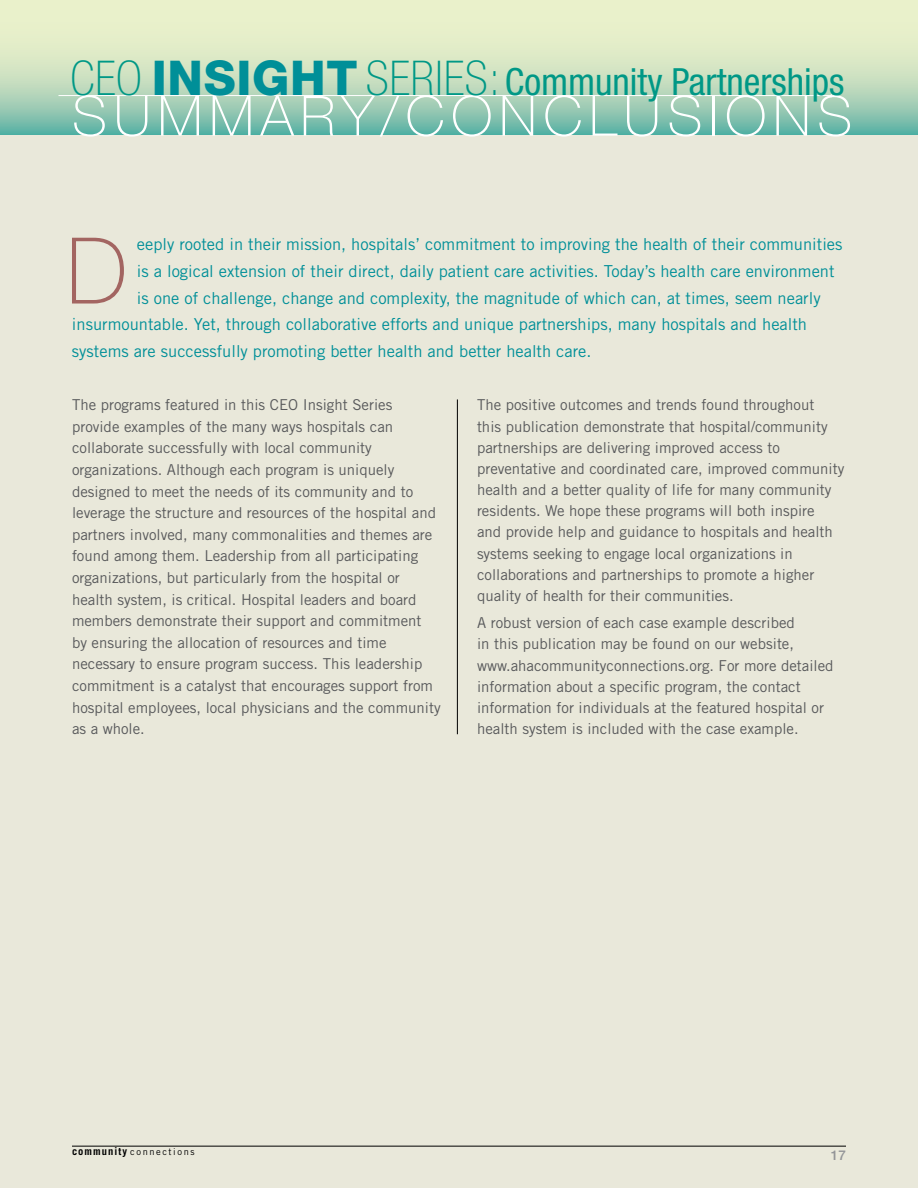
<style>
.page{position:relative;width:918px;height:1188px;background:#e9e8da}
.page>*{position:absolute;margin:0;border:0;box-sizing:border-box;transform-origin:0 0}
.t1{font:100 92.1px "Helvetica Neue LT Std";color:#a36561}
.t2{font:100 55.5px "Helvetica Neue LT Std";letter-spacing:.12em;color:#fff}
.t3{font:800 48px "Helvetica Neue LT Std";color:#008f98}
.t4{font:condensed 37.5px "Helvetica Neue LT Std";color:#009886}
.t5{font:16.5px "Trade Gothic LT Std";color:#008f98}
.t6{font:15px/21.6px "Trade Gothic LT Std";color:#58595b}
.t7{font:500 13.5px "Helvetica Neue LT Std";color:#939598}
.t8{font:9.3px "Trade Gothic LT Std";letter-spacing:.17em;color:#000}
.s1{font-weight:100;font-stretch:condensed;color:#009886}
.s2{font-weight:800;font-stretch:normal;font-size:48px;color:#008f98}
.s3{font-weight:100;font-size:48px}
.s4{font-weight:700;font-size:10.5px}
</style>
<div class="page">
<svg style="left:0;top:0;width:918px;height:135px"></svg>
<hr style="left:457px;top:399px;width:1px;height:335px;background:#000">
<hr style="left:58px;top:95px;width:773px;height:1px;background:#fff">
<hr style="left:72px;top:1146px;width:774px;height:1px;background:#000">
<h3 class="t3" style="left:70px;top:50px;width:109px"><span class="s1">CEO</span>INSIG</h3>
<h3 class="t4" style="left:290px;top:60px;width:556px"><span class="s2">HT</span> <span class="s3">SERIES:</span>Community Partnerships</h3>
<h2 class="t2" style="left:72px;top:84px;width:782px">SUMMARY/CONCLUSIONS</h2>
<h1 class="t1" style="left:66px;top:218px;width:63px">D</h1>
<p class="t5" style="left:137px;top:234px;width:707px">eeply rooted in their mission, hospitals’ commitment to improving the health of their communities</p>
<p class="t5" style="left:137px;top:261px;width:699px">is a logical extension of their direct, daily patient care activities. Today’s health care environment</p>
<p class="t5" style="left:137px;top:288px;width:685px">is one of challenge, change and complexity, the magnitude of which can, at times, seem nearly</p>
<p class="t5" style="left:72px;top:315px;width:737px">insurmountable. Yet, through collaborative efforts and unique partnerships, many hospitals and health</p>
<p class="t5" style="left:72px;top:342px;width:521px">systems are successfully promoting better health and better health care.</p>
<p class="t6" style="left:72px;top:394px;width:370px">The programs featured in this CEO Insight Series provide examples of the many ways hospitals can collaborate successfully with local community organizations. Although each program is uniquely designed to meet the needs of its community and to leverage the structure and resources of the hospital and partners involved, many commonalities and themes are found among them. Leadership from all participating organizations, but particularly from the hospital or health system, is critical. Hospital leaders and board members demonstrate their support and commitment<br>by ensuring the allocation of resources and time necessary to ensure program success. This leadership commitment is a catalyst that encourages support from hospital employees, local physicians and the community as a whole.</p>
<p class="t6" style="left:477px;top:394px;width:369px;line-height:21.1px">The positive outcomes and trends found throughout<br>this publication demonstrate that hospital/community partnerships are delivering improved access to preventative and coordinated care, improved community health and a better quality of life for many community residents. We hope these programs will both inspire<br>and provide help and guidance to hospitals and health systems seeking to engage local organizations in collaborations and partnerships to promote a higher quality of health for their communities.</p>
<p class="t6" style="left:477px;top:612px;width:358px;line-height:21.1px">A robust version of each case example described<br>in this publication may be found on our website, www.ahacommunityconnections.org. For more detailed information about a specific program, the contact information for individuals at the featured hospital or health system is included with the case example.</p>
<p class="t8" style="left:72px;top:1146px;width:124px"><span class="s4">community</span> connections</p>
<p class="t7" style="left:831px;top:1147px;width:17px">17</p>
</div>
